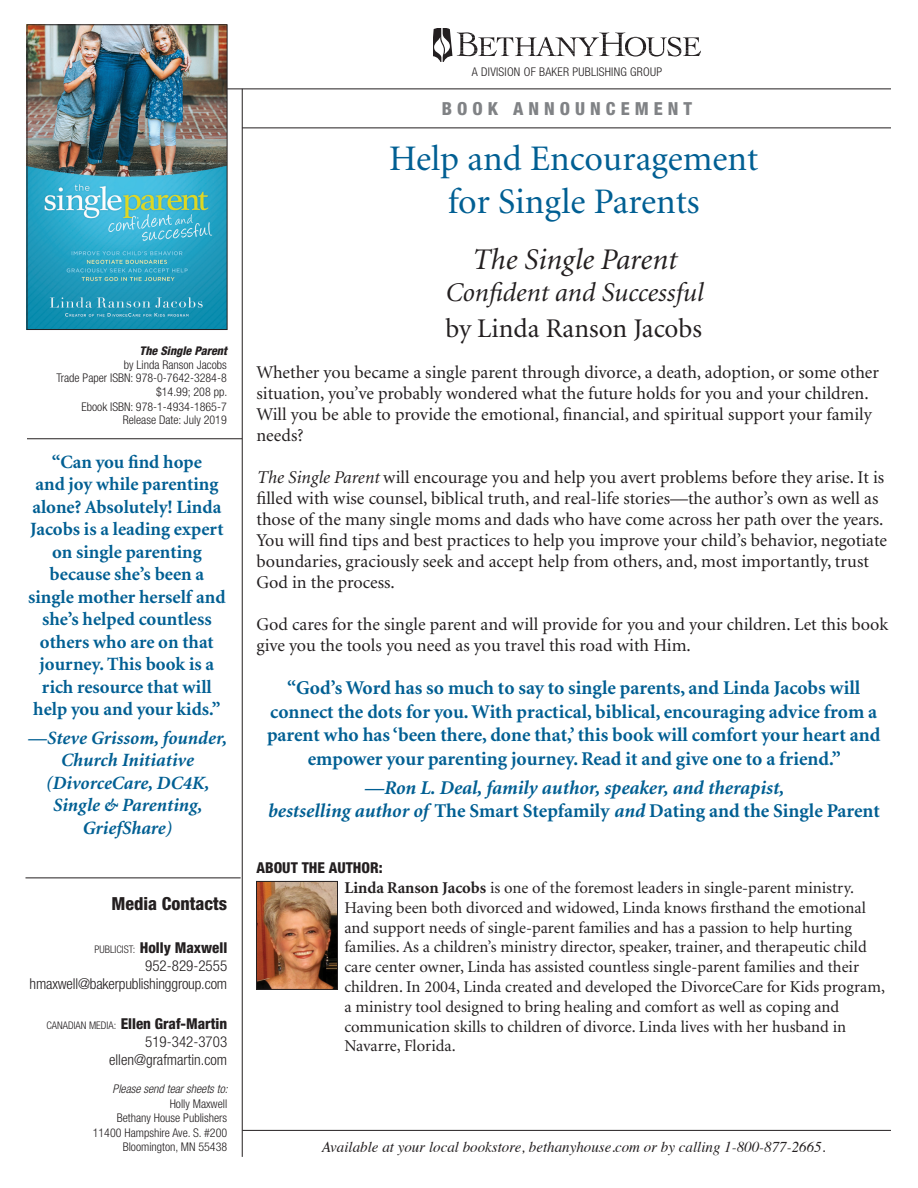
<style>
.page{position:relative;width:918px;height:1188px;background:#fff}
.page>*{position:absolute;margin:0;border:0;box-sizing:border-box;transform-origin:0 0}
.Head_1{font:36px/43.2px "Minion";color:#015f93;text-align:center}
.Head_2{font:italic 30px "Minion";color:#231f20}
.Head_2-2{font:italic 27px "Minion";color:#231f20}
.Head_2-3{font:27px "Minion";color:#231f20}
.t1{font:700 19.5px/23.4px "Minion";color:#015f93;text-align:center}
.Quote_Author{font:italic 700 19.5px/23.4px "Minion";color:#015f93;text-align:center}
.t2{font:700 18.75px/22.5px "Minion";color:#015f93;text-align:center}
.Quote_Author-2{font:italic 700 18.75px/22.5px "Minion";color:#015f93;text-align:center}
.Body_text{font:18px/21px "Minion";color:#231f20}
.t3{font:800 condensed 18px "Helvetica Neue";letter-spacing:.28em;color:#808285}
.t4{font:800 condensed 18px "Helvetica Neue";color:#231f20}
.Body_text-2{font:16.5px/19.8px "Minion";color:#231f20}
.t5{font:300 condensed 15px "Helvetica Neue";color:#231f20}
.t6{font:italic 15px "Times";color:#231f20}
.About_the_Author_Hea{font:800 condensed 15px "Helvetica Neue";color:#231f20}
.Book_ID{font:300 condensed 12px "Helvetica Neue";color:#231f20}
.Book_ID-2{font:300 condensed 12px "Helvetica Neue";letter-spacing:.02em;color:#231f20}
.t7{font:italic 300 condensed 12px "Helvetica Neue";color:#231f20}
.Book_Title{font:italic 800 condensed 12px "Helvetica Neue";color:#231f20}
.s1{font-weight:300;font-size:10.5px}
.s2{font-style:italic}
.s3{font-style:normal}
.s4{font-weight:700}
</style>
<div class="page">
<hr style="left:242px;top:89px;width:1px;height:1068px;background:#231f20">
<hr style="left:242px;top:1130px;width:649px;height:1px;background:#231f20">
<svg style="left:434px;top:28px;width:266px;height:34px"></svg>
<hr style="left:227px;top:89px;width:664px;height:1px;background:#231f20">
<hr style="left:242px;top:128px;width:649px;height:1px;background:#231f20">
<hr style="left:25px;top:878px;width:216px;height:1px;background:#231f20">
<hr style="left:27px;top:438px;width:215px;height:1px;background:#231f20">
<img style="left:29px;top:27px;width:196px;height:301px">
<div style="left:27px;top:25px;width:200px;height:305px;border:1px solid #231f20"></div>
<img style="left:258px;top:883px;width:78px;height:105px">
<div style="left:256px;top:881px;width:82px;height:109px;border:1px solid #231f20"></div>
<p class="Book_Title" style="left:140px;top:343px;width:89px">The Single Parent</p>
<p class="Book_ID" style="left:124px;top:358px;width:105px">by Linda Ranson Jacobs</p>
<p class="Book_ID" style="left:56px;top:371px;width:172px">Trade Paper ISBN: 978-0-7642-3284-8</p>
<p class="Book_ID" style="left:156px;top:385px;width:73px">$14.99; 208 pp.</p>
<p class="Book_ID" style="left:82px;top:400px;width:147px">Ebook ISBN: 978-1-4934-1865-7</p>
<p class="Book_ID" style="left:123px;top:413px;width:105px">Release Date: July 2019</p>
<p class="t2" style="left:28px;top:451px;width:199px">“Can you find hope<br>and joy while parenting alone? Absolutely! Linda<br>Jacobs is a leading expert on single parenting because she’s been a single mother herself and she’s helped countless others who are on that journey. This book is a rich resource that will help you and your kids.”</p>
<p class="Quote_Author-2" style="left:28px;top:727px;width:200px">—Steve Grissom, founder,<br>Church Initiative (DivorceCare, DC4K,<br>Single &amp; Parenting,<br>GriefShare)</p>
<p class="t4" style="left:112px;top:892px;width:117px">Media Contacts</p>
<p class="About_the_Author_Hea" style="left:95px;top:938px;width:134px"><span class="s1">PUBLICIST:</span> Holly Maxwell</p>
<p class="t5" style="left:145px;top:957px;width:83px">952-829-2555</p>
<p class="t5" style="left:30px;top:975px;width:199px">hmaxwell@bakerpublishinggroup.com</p>
<p class="About_the_Author_Hea" style="left:46px;top:1014px;width:182px"><span class="s1">CANADIAN MEDIA:</span> Ellen Graf-Martin</p>
<p class="t5" style="left:145px;top:1033px;width:83px">519-342-3703</p>
<p class="t5" style="left:109px;top:1051px;width:120px">ellen@grafmartin.com</p>
<p class="t7" style="left:113px;top:1082px;width:117px">Please send tear sheets to:</p>
<p class="Book_ID" style="left:170px;top:1097px;width:59px">Holly Maxwell</p>
<p class="Book_ID" style="left:117px;top:1111px;width:112px">Bethany House Publishers</p>
<p class="Book_ID" style="left:93px;top:1125px;width:136px">11400 Hampshire Ave. S. #200</p>
<p class="Book_ID" style="left:123px;top:1140px;width:106px">Bloomington, MN 55438</p>
<p class="Book_ID-2" style="left:472px;top:65px;width:192px">A DIVISION OF BAKER PUBLISHING GROUP</p>
<p class="t3" style="left:442px;top:97px;width:252px">BOOK ANNOUNCEMENT</p>
<p class="Head_1" style="left:389px;top:138px;width:371px">Help and Encouragement for Single Parents</p>
<p class="Head_2" style="left:472px;top:245px;width:206px">The Single Parent</p>
<p class="Head_2-2" style="left:445px;top:280px;width:260px">Confident and Successful</p>
<p class="Head_2-3" style="left:445px;top:316px;width:258px">by Linda Ranson Jacobs</p>
<p class="Body_text" style="left:256px;top:363px;width:624px">Whether you became a single parent through divorce, a death, adoption, or some other situation, you’ve probably wondered what the future holds for you and your children.<br>Will you be able to provide the emotional, financial, and spiritual support your family needs?</p>
<p class="Body_text" style="left:256px;top:468px;width:632px"><span class="s2">The Single Parent</span> will encourage you and help you avert problems before they arise. It is filled with wise counsel, biblical truth, and real-life stories—the author’s own as well as those of the many single moms and dads who have come across her path over the years.<br>You will find tips and best practices to help you improve your child’s behavior, negotiate boundaries, graciously seek and accept help from others, and, most importantly, trust God in the process.</p>
<p class="Body_text" style="left:256px;top:615px;width:633px">God cares for the single parent and will provide for you and your children. Let this book give you the tools you need as you travel this road with Him.</p>
<p class="t1" style="left:267px;top:677px;width:615px">“God’s Word has so much to say to single parents, and Linda Jacobs will connect the dots for you. With practical, biblical, encouraging advice from a parent who has ‘been there, done that,’ this book will comfort your heart and empower your parenting journey. Read it and give one to a friend.”</p>
<p class="Quote_Author" style="left:267px;top:777px;width:614px">—Ron L. Deal, family author, speaker, and therapist,<br>bestselling author of <span class="s3">The Smart Stepfamily</span> and <span class="s3">Dating and the Single Parent</span></p>
<p class="About_the_Author_Hea" style="left:256px;top:859px;width:128px">ABOUT THE AUTHOR:</p>
<p class="Body_text-2" style="left:344px;top:879px;width:542px"><span class="s4">Linda Ranson Jacobs</span> is one of the foremost leaders in single-parent ministry.<br>Having been both divorced and widowed, Linda knows firsthand the emotional and support needs of single-parent families and has a passion to help hurting families. As a children’s ministry director, speaker, trainer, and therapeutic child care center owner, Linda has assisted countless single-parent families and their children. In 2004, Linda created and developed the DivorceCare for Kids program, a ministry tool designed to bring healing and comfort as well as coping and communication skills to children of divorce. Linda lives with her husband in Navarre, Florida.</p>
<p class="t6" style="left:322px;top:1134px;width:505px">Available at your local bookstore, bethanyhouse.com or by calling 1-800-877-2665.</p>
</div>
